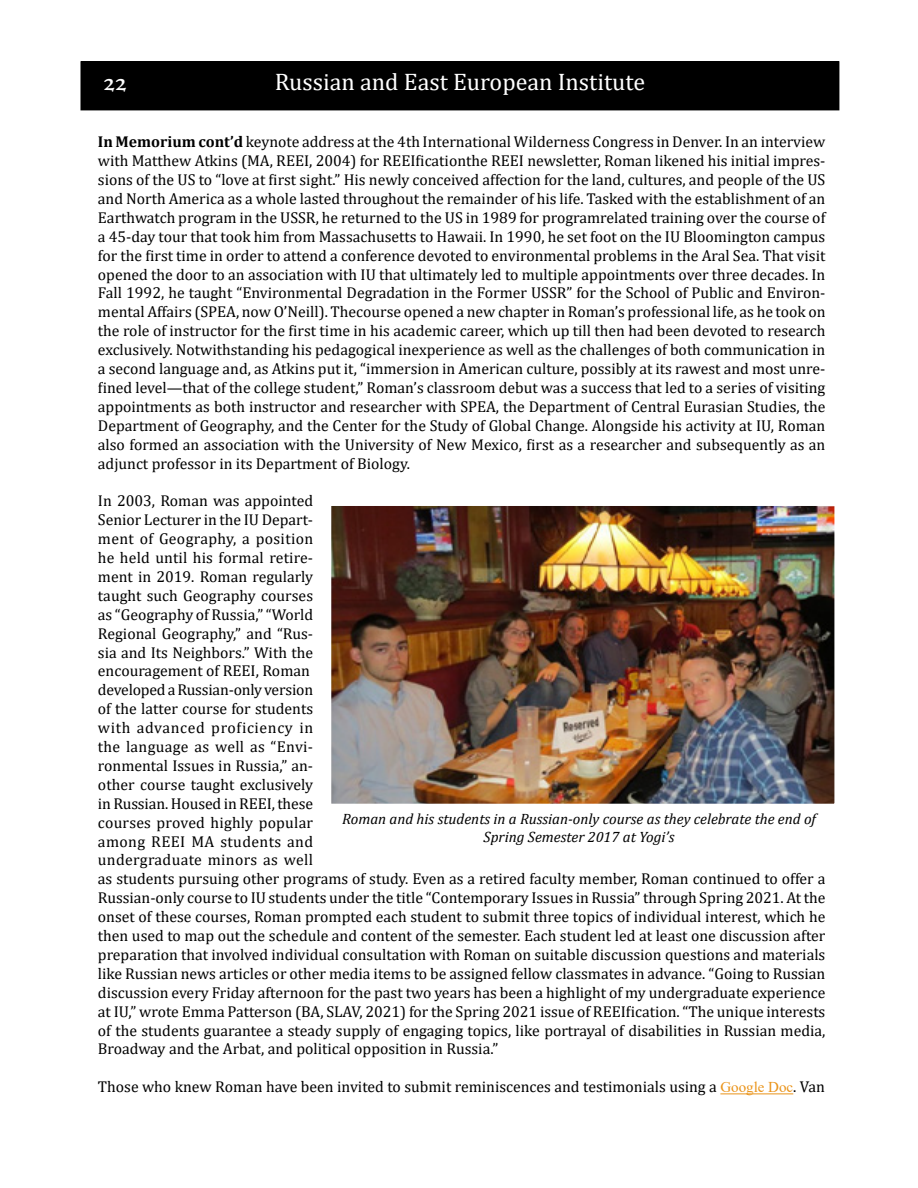
<style>
.page{position:relative;width:918px;height:1188px;background:#fff}
.page>*{position:absolute;margin:0;border:0;box-sizing:border-box;transform-origin:0 0}
.t1{font:28.5px "High Tower Text";color:#fff}
.t2{font:24px "Cambria 2";color:#fff}
.t3{font:15.75px/18.9px "Cambria";color:#000;text-align:justify}
.t4{font:15.75px/18.9px "Cambria 2";color:#000}
.t5{font:15.75px "Cambria";letter-spacing:.02em;color:#000}
.t6{font:italic 15px/18px "Cambria";color:#000;text-align:center}
.s1{font-weight:700}
.s2{font-family:"Cambria 2"}
.s3{font-family:"Times New Roman";font-size:15px;color:#ea941a}
.s4{font-family:"Cambria"}
</style>
<div class="page">
<div style="left:81px;top:62px;width:758px;height:48px;background:#000"></div>
<hr style="left:720px;top:1094px;width:73px;height:1px;background:#ea941a">
<img style="left:332px;top:506px;width:502px;height:297px">
<div style="left:327px;top:501px;width:512px;height:307px;border:4px solid #fff"></div>
<h1 class="t1" style="left:103px;top:64px;width:25px">22</h1>
<h2 class="t2" style="left:275px;top:68px;width:372px">Russian and East European Institute</h2>
<p class="t3" style="left:98px;top:132px;width:729px"><span class="s1">In Memorium cont’d</span> <span class="s2">keynote</span> address at the 4th International Wilderness Congress in Denver. In an interview with Matthew Atkins (MA, REEI, 2004) for REEIficationthe REEI newsletter, Roman likened his initial impres&shy;sions of the US to “love at first sight.” His newly conceived affection for the land, cultures, and people of the US and North America as a whole lasted throughout the remainder of his life. Tasked with the establishment of an Earthwatch program in the USSR, he returned to the US in 1989 for programrelated training over the course of a 45-day tour that took him from Massachusetts to Hawaii. In 1990, he set foot on the IU Bloomington campus for the first time in order to attend a conference devoted to environmental problems in the Aral Sea. That visit opened the door to an association with IU that ultimately led to multiple appointments over three decades. In Fall 1992, he taught “Environmental Degradation in the Former USSR” for the School of Public and Environ&shy;mental Affairs (SPEA, now O’Neill). Thecourse opened a new chapter in Roman’s professional life, as he took on the role of instructor for the first time in his academic career, which up till then had been devoted to research exclusively. Notwithstanding his pedagogical inexperience as well as the challenges of both communication in a second language and, as Atkins put it, “immersion in American culture, possibly at its rawest and most unre&shy;fined level—that of the college student,” Roman’s classroom debut was a success that led to a series of visiting appointments as both instructor and researcher with SPEA, the Department of Central Eurasian Studies, the Department of Geography, and the Center for the Study of Global Change. Alongside his activity at IU, Roman also formed an association with the University of New Mexico, first as a researcher and subsequently as an adjunct professor in its Department of Biology.</p>
<p class="t3" style="left:98px;top:491px;width:217px">In 2003, Roman was appointed</p>
<p class="t4" style="left:98px;top:510px;width:217px">Senior Lecturer in the IU Depart-</p>
<p class="t5" style="left:98px;top:530px;width:217px">ment of Geography, a position</p>
<p class="t4" style="left:98px;top:548px;width:217px">he held until his formal retire-</p>
<p class="t3" style="left:98px;top:567px;width:217px">ment in 2019. Roman regularly</p>
<p class="t4" style="left:98px;top:586px;width:217px">taught such Geography courses</p>
<p class="t3" style="left:98px;top:605px;width:217px">as “Geography of Russia,” “World Regional Geography,” and “Rus&shy;sia and Its Neighbors.” With the encouragement of REEI, Roman</p>
<p class="t4" style="left:98px;top:680px;width:217px">developed a Russian-only version of the latter course for students</p>
<p class="t3" style="left:98px;top:718px;width:217px">with advanced proficiency in the language as well as “Envi&shy;ronmental Issues in Russia,” an&shy;other course taught exclusively in Russian. Housed in REEI, these</p>
<p class="t4" style="left:98px;top:813px;width:217px;text-align:justify">courses proved highly popular among REEI MA students and undergraduate minors as well</p>
<p class="t3" style="left:98px;top:869px;width:729px">as students pursuing other programs of study. Even as a retired faculty member, Roman continued to offer a Russian-only course to IU students under the title “Contemporary Issues in Russia” through Spring 2021. At the onset of these courses, Roman prompted each student to submit three topics of individual interest, which he then used to map out the schedule and content of the semester. Each student led at least one discussion after preparation that involved individual consultation with Roman on suitable discussion questions and materials like Russian news articles or other media items to be assigned fellow classmates in advance. “Going to Russian discussion every Friday afternoon for the past two years has been a highlight of my undergraduate experience at IU,” wrote Emma Patterson (BA, SLAV, 2021) for the Spring 2021 issue of REEIfication. “The unique interests of the students guarantee a steady supply of engaging topics, like portrayal of disabilities in Russian media, Broadway and the Arbat, and political opposition in Russia.”</p>
<p class="t4" style="left:98px;top:1077px;width:729px">Those who knew Roman have been invited to submit reminiscences and testimonials using a <span class="s3">Google Doc</span><span class="s4">. Van</span></p>
<p class="t6" style="left:342px;top:810px;width:475px">Roman and his students in a Russian-only course as they celebrate the end of<br>Spring Semester 2017 at Yogi’s</p>
</div>
